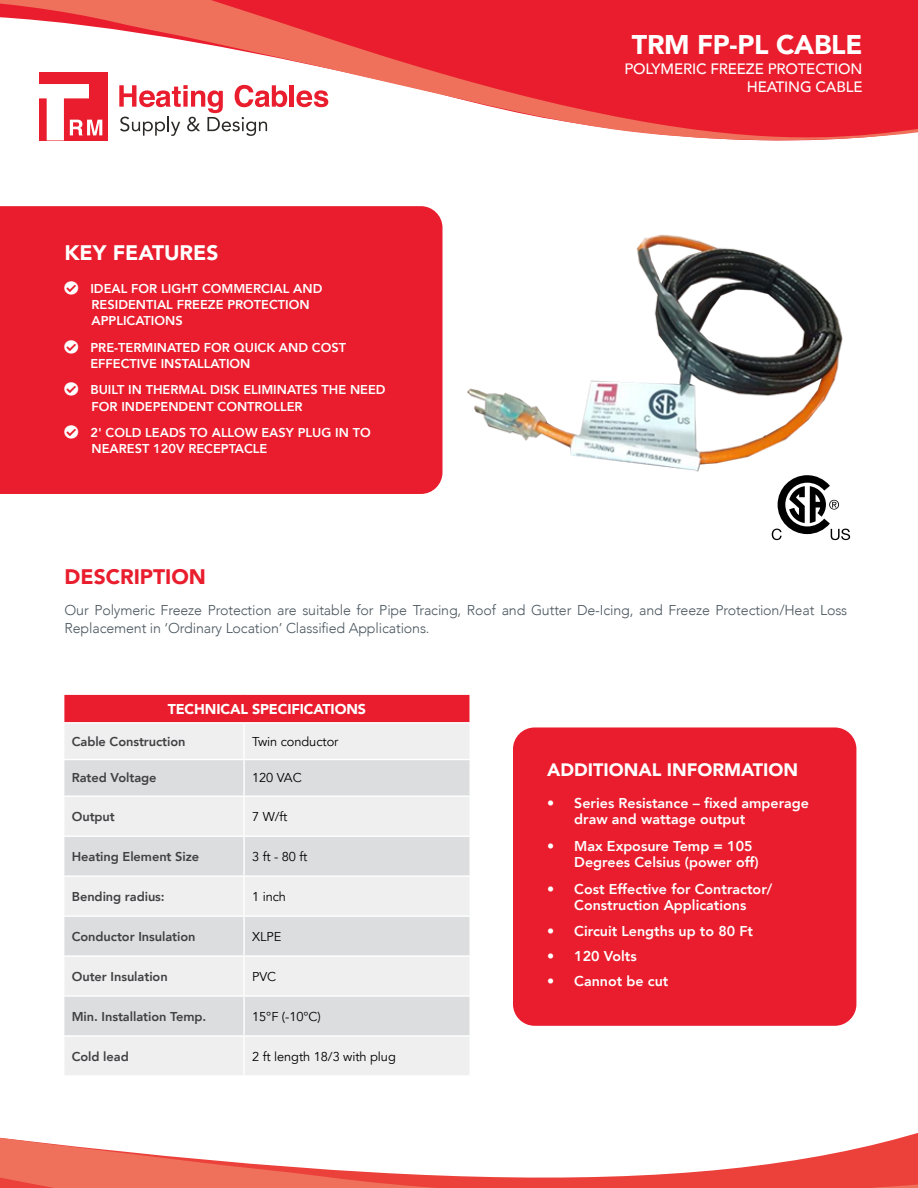
<style>
.page{position:relative;width:918px;height:1188px;background:#fff}
.page>*{position:absolute;margin:0;border:0;box-sizing:border-box;transform-origin:0 0}
.t1{font:900 27px "Avenir";letter-spacing:-.01em;color:#fff}
.t2{font:900 21px "Avenir";color:#e91d2d}
.t3{font:900 21px "Avenir";color:#fff}
.t4{font:900 18px "Avenir";color:#fff}
.t5{font:500 15px/18px "Avenir";letter-spacing:-.01em;color:#fff;text-align:right}
.t6{font:800 14.25px/16px "Avenir";color:#fff}
.t7{font:300 14.25px/18px "Avenir";letter-spacing:-.01em;color:#4b575f}
.t8{font:900 14.25px "Avenir";letter-spacing:-.01em;color:#fff}
.t9{font:800 12.9px/16px "Avenir";color:#fff}
.t10{font:800 12.9px "Avenir";letter-spacing:-.005em;color:#414042}
.t11{font:12.9px "Avenir";letter-spacing:-.005em;color:#000}
</style>
<div class="page">
<svg style="left:772px;top:508px;width:78px;height:32px"></svg>
<div style="left:64px;top:694px;width:406px;height:29px;background:#e91d2d"></div>
<div style="left:65px;top:724px;width:404px;height:321px;background:#efeff0"></div>
<svg style="left:64px;top:760px;width:405px;height:275px;fill:#dcddde"></svg>
<hr style="left:63px;top:694px;width:181px;height:1px;background:#fff">
<hr style="left:244px;top:694px;width:227px;height:1px;background:#fff">
<hr style="left:469px;top:695px;width:2px;height:27px;background:#fff">
<hr style="left:63px;top:722px;width:181px;height:1px;background:#fff">
<hr style="left:244px;top:722px;width:227px;height:1px;background:#fff">
<hr style="left:243px;top:723px;width:2px;height:36px;background:#fff">
<hr style="left:63px;top:759px;width:181px;height:1px;background:#fff">
<hr style="left:244px;top:759px;width:227px;height:1px;background:#fff">
<hr style="left:243px;top:760px;width:2px;height:36px;background:#fff">
<hr style="left:63px;top:796px;width:181px;height:1px;background:#fff">
<hr style="left:244px;top:796px;width:227px;height:1px;background:#fff">
<hr style="left:243px;top:797px;width:2px;height:38px;background:#fff">
<hr style="left:63px;top:835px;width:181px;height:2px;background:#fff">
<hr style="left:244px;top:835px;width:227px;height:2px;background:#fff">
<hr style="left:243px;top:837px;width:2px;height:38px;background:#fff">
<hr style="left:63px;top:875px;width:181px;height:2px;background:#fff">
<hr style="left:244px;top:875px;width:227px;height:2px;background:#fff">
<hr style="left:243px;top:877px;width:2px;height:38px;background:#fff">
<hr style="left:63px;top:915px;width:181px;height:2px;background:#fff">
<hr style="left:244px;top:915px;width:227px;height:2px;background:#fff">
<hr style="left:243px;top:917px;width:2px;height:38px;background:#fff">
<hr style="left:63px;top:955px;width:181px;height:2px;background:#fff">
<hr style="left:244px;top:955px;width:227px;height:2px;background:#fff">
<hr style="left:243px;top:957px;width:2px;height:38px;background:#fff">
<hr style="left:63px;top:995px;width:181px;height:2px;background:#fff">
<hr style="left:244px;top:995px;width:227px;height:2px;background:#fff">
<hr style="left:243px;top:997px;width:2px;height:38px;background:#fff">
<hr style="left:63px;top:1035px;width:181px;height:2px;background:#fff">
<hr style="left:244px;top:1035px;width:227px;height:2px;background:#fff">
<hr style="left:243px;top:1037px;width:2px;height:38px;background:#fff">
<div style="left:0;top:206px;width:442px;height:288px;background:#e91d2d"></div>
<div style="left:513px;top:727px;width:343px;height:299px;background:#e91d2d;border-radius:22px"></div>
<svg style="left:0;top:0;width:918px;height:141px;fill:#e91d2d"></svg>
<svg style="left:0;top:1045px;width:918px;height:143px"></svg>
<div style="left:39px;top:72px;width:68px;height:68px;background:#e91d2d"></div>
<svg style="left:39px;top:84px;width:63px;height:56px"></svg>
<hr style="left:290px;top:85px;width:4px;height:22px;background:#e91d2d">
<svg style="left:296px;top:90px;width:32px;height:17px"></svg>
<svg style="left:119px;top:85px;width:168px;height:51px"></svg>
<img style="left:467px;top:234px;width:376px;height:274px">
<svg style="left:64px;top:281px;width:14px;height:14px"></svg>
<svg style="left:64px;top:340px;width:14px;height:13px"></svg>
<svg style="left:64px;top:383px;width:14px;height:13px"></svg>
<svg style="left:64px;top:425px;width:14px;height:14px"></svg>
<h2 class="t3" style="left:64px;top:235px;width:156px">KEY FEATURES</h2>
<p class="t9" style="left:90px;top:280px;width:234px">IDEAL FOR LIGHT COMMERCIAL AND<br>RESIDENTIAL FREEZE PROTECTION<br>APPLICATIONS</p>
<p class="t9" style="left:90px;top:339px;width:257px">PRE-TERMINATED FOR QUICK AND COST<br>EFFECTIVE INSTALLATION</p>
<p class="t9" style="left:90px;top:382px;width:297px">BUILT IN THERMAL DISK ELIMINATES THE NEED<br>FOR INDEPENDENT CONTROLLER</p>
<p class="t9" style="left:90px;top:425px;width:282px">2' COLD LEADS TO ALLOW EASY PLUG IN TO<br>NEAREST 120V RECEPTACLE</p>
<h1 class="t1" style="left:632px;top:21px;width:232px">TRM FP-PL CABLE</h1>
<p class="t5" style="left:624px;top:59px;width:240px">POLYMERIC FREEZE PROTECTION<br>HEATING CABLE</p>
<h2 class="t2" style="left:64px;top:558px;width:143px">DESCRIPTION</h2>
<p class="t7" style="left:64px;top:601px;width:784px">Our Polymeric Freeze Protection are suitable for Pipe Tracing, Roof and Gutter De-Icing, and Freeze Protection/Heat Loss<br>Replacement in ‘Ordinary Location’ Classified Applications.</p>
<p class="t8" style="left:168px;top:696px;width:200px">TECHNICAL SPECIFICATIONS</p>
<p class="t10" style="left:72px;top:731px;width:115px">Cable Construction</p>
<p class="t11" style="left:252px;top:734px;width:88px">Twin conductor</p>
<p class="t10" style="left:72px;top:768px;width:86px">Rated Voltage</p>
<p class="t11" style="left:252px;top:770px;width:51px">120 VAC</p>
<p class="t10" style="left:72px;top:806px;width:45px">Output</p>
<p class="t11" style="left:252px;top:809px;width:37px">7 W/ft</p>
<p class="t10" style="left:72px;top:846px;width:129px">Heating Element Size</p>
<p class="t11" style="left:252px;top:849px;width:57px">3 ft - 80 ft</p>
<p class="t10" style="left:72px;top:886px;width:94px">Bending radius:</p>
<p class="t11" style="left:252px;top:889px;width:35px">1 inch</p>
<p class="t10" style="left:72px;top:926px;width:125px">Conductor Insulation</p>
<p class="t11" style="left:252px;top:929px;width:31px">XLPE</p>
<p class="t10" style="left:72px;top:966px;width:97px">Outer Insulation</p>
<p class="t11" style="left:252px;top:968px;width:26px">PVC</p>
<p class="t10" style="left:72px;top:1006px;width:136px">Min. Installation Temp.</p>
<p class="t11" style="left:252px;top:1008px;width:70px">15°F (-10°C)</p>
<p class="t10" style="left:72px;top:1046px;width:58px">Cold lead</p>
<p class="t11" style="left:252px;top:1048px;width:145px">2 ft length 18/3 with plug</p>
<h3 class="t4" style="left:547px;top:754px;width:252px">ADDITIONAL INFORMATION</h3>
<p class="t6" style="left:574px;top:795px;width:236px;text-indent:-27px">• Series Resistance – fixed amperage draw and wattage output</p>
<p class="t6" style="left:574px;top:838px;width:186px;text-indent:-27px">• Max Exposure Temp = 105<br>Degrees Celsius (power off)</p>
<p class="t6" style="left:547px;top:881px;width:227px;text-align:center">• Cost Effective for Contractor/<br>Construction Applications</p>
<p class="t6" style="left:547px;top:923px;width:207px">• Circuit Lengths up to 80 Ft</p>
<p class="t6" style="left:547px;top:948px;width:91px">• 120 Volts</p>
<p class="t6" style="left:547px;top:973px;width:123px">• Cannot be cut</p>
</div>
